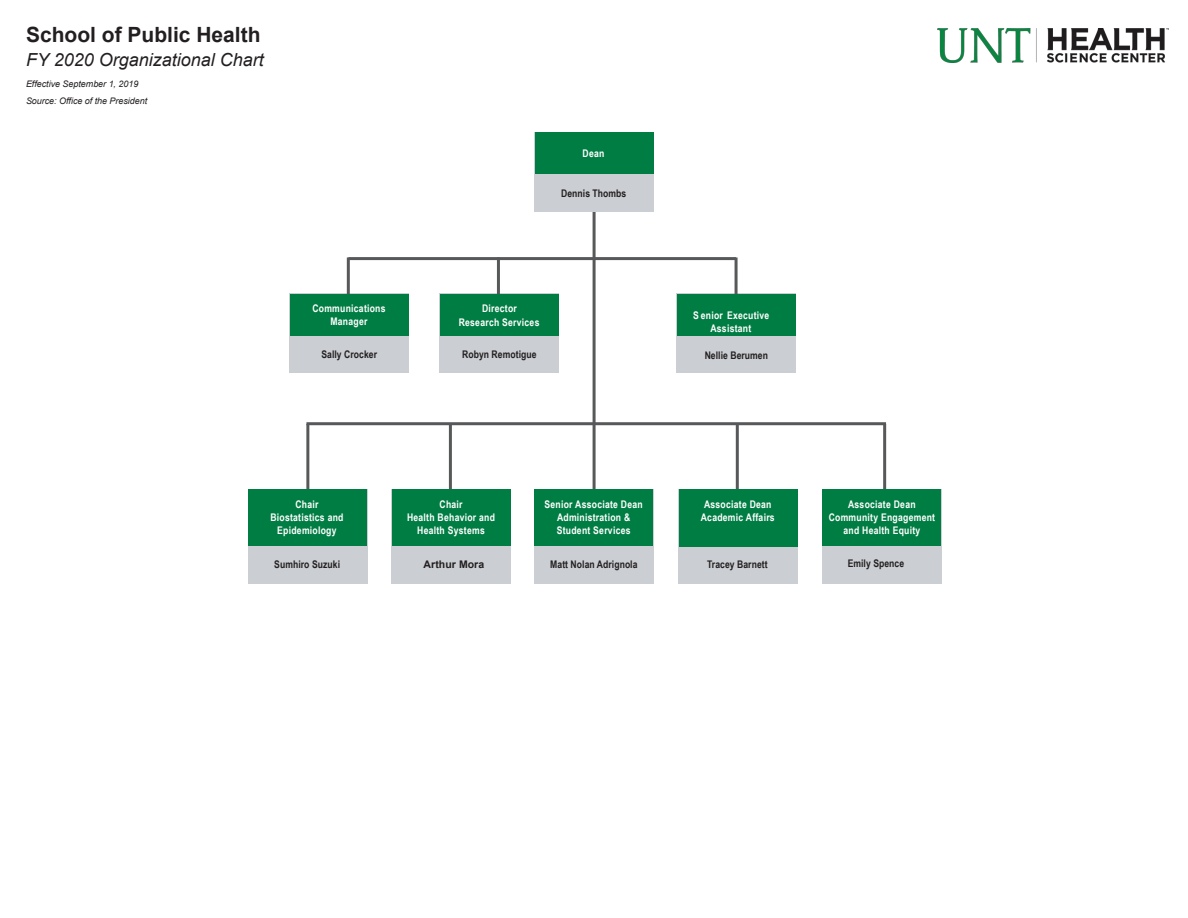
<style>
.page{position:relative;width:1188px;height:918px;background:#fff}
.page>*{position:absolute;margin:0;border:0;box-sizing:border-box;transform-origin:0 0}
.t1{font:700 21px "Arial";color:#231f20}
.t2{font:italic 18px "Arial";color:#231f20}
.t3{font:700 10.5px/13px "Arial Narrow";letter-spacing:.025em;color:#fff;text-align:center}
.t4{font:700 10.5px "Arial Narrow";letter-spacing:.005em;color:#231f20}
.t5{font:700 10.5px "Arial";letter-spacing:.005em;color:#231f20}
.t6{font:italic 9px/17.4px "Arial";letter-spacing:-.005em;color:#231f20}
</style>
<div class="page">
<div style="left:676px;top:293px;width:120px;height:80px;background:#cbced2"></div>
<div style="left:677px;top:294px;width:118px;height:42px;background:#007d43"></div>
<div style="left:439px;top:293px;width:120px;height:80px;background:#cbced2"></div>
<div style="left:440px;top:294px;width:119px;height:42px;background:#007d43"></div>
<hr style="left:593px;top:197px;width:3px;height:308px;background:#57585a">
<hr style="left:497px;top:257px;width:3px;height:37px;background:#57585a">
<div style="left:289px;top:293px;width:120px;height:80px;background:#cbced2"></div>
<div style="left:290px;top:294px;width:119px;height:42px;background:#007d43"></div>
<hr style="left:347px;top:257px;width:3px;height:37px;background:#57585a">
<hr style="left:735px;top:257px;width:3px;height:37px;background:#57585a">
<img style="left:938px;top:28px;width:231px;height:34px">
<hr style="left:348px;top:257px;width:388px;height:3px;background:#57585a">
<div style="left:534px;top:132px;width:120px;height:80px;background:#cbced2"></div>
<div style="left:535px;top:132px;width:118px;height:42px;background:#007d43"></div>
<div style="left:822px;top:489px;width:120px;height:95px;background:#cbced2"></div>
<div style="left:822px;top:489px;width:119px;height:57px;background:#007d43"></div>
<div style="left:678px;top:489px;width:120px;height:94px;background:#cbced2"></div>
<div style="left:679px;top:489px;width:119px;height:58px;background:#007d43"></div>
<div style="left:391px;top:489px;width:120px;height:95px;background:#cbced2"></div>
<div style="left:392px;top:489px;width:119px;height:57px;background:#007d43"></div>
<div style="left:248px;top:489px;width:120px;height:95px;background:#cbced2"></div>
<div style="left:248px;top:489px;width:119px;height:57px;background:#007d43"></div>
<div style="left:534px;top:489px;width:120px;height:95px;background:#cbced2"></div>
<div style="left:535px;top:489px;width:118px;height:57px;background:#007d43"></div>
<hr style="left:306px;top:424px;width:3px;height:65px;background:#57585a">
<hr style="left:449px;top:424px;width:3px;height:65px;background:#57585a">
<hr style="left:736px;top:424px;width:3px;height:65px;background:#57585a">
<hr style="left:883px;top:424px;width:3px;height:65px;background:#57585a">
<hr style="left:306px;top:422px;width:580px;height:3px;background:#57585a">
<h1 class="t1" style="left:26px;top:21px;width:236px">School of Public Health</h1>
<h2 class="t2" style="left:26px;top:48px;width:239px">FY 2020 Organizational Chart</h2>
<p class="t6" style="left:26px;top:75px;width:123px">Effective September 1, 2019<br>Source: Office of the President</p>
<p class="t3" style="left:312px;top:302px;width:75px">Communications<br>Manager</p>
<p class="t4" style="left:321px;top:346px;width:57px">Sally Crocker</p>
<p class="t3" style="left:583px;top:146px;width:23px">Dean</p>
<p class="t4" style="left:561px;top:185px;width:67px">Dennis Thombs</p>
<p class="t3" style="left:459px;top:302px;width:82px">Director<br>Research Services</p>
<p class="t4" style="left:462px;top:346px;width:76px">Robyn Remotigue</p>
<p class="t3" style="left:693px;top:309px;width:78px;line-height:12.6px">S enior Executive<br>Assistant</p>
<p class="t4" style="left:705px;top:347px;width:65px">Nellie Berumen</p>
<p class="t3" style="left:270px;top:497px;width:75px">Chair<br>Biostatistics and<br>Epidemiology</p>
<p class="t4" style="left:274px;top:557px;width:67px">Sumhiro Suzuki</p>
<p class="t3" style="left:407px;top:497px;width:89px">Chair<br>Health Behavior and<br>Health Systems</p>
<p class="t5" style="left:424px;top:557px;width:62px">Arthur Mora</p>
<p class="t3" style="left:545px;top:497px;width:100px">Senior Associate Dean<br>Administration &amp;<br>Student Services</p>
<p class="t4" style="left:550px;top:557px;width:89px">Matt Nolan Adrignola</p>
<p class="t3" style="left:701px;top:497px;width:75px">Associate Dean<br>Academic Affairs</p>
<p class="t4" style="left:707px;top:556px;width:62px">Tracey Barnett</p>
<p class="t3" style="left:829px;top:497px;width:108px">Associate Dean<br>Community Engagement and Health Equity</p>
<p class="t4" style="left:848px;top:555px;width:58px">Emily Spence</p>
</div>
